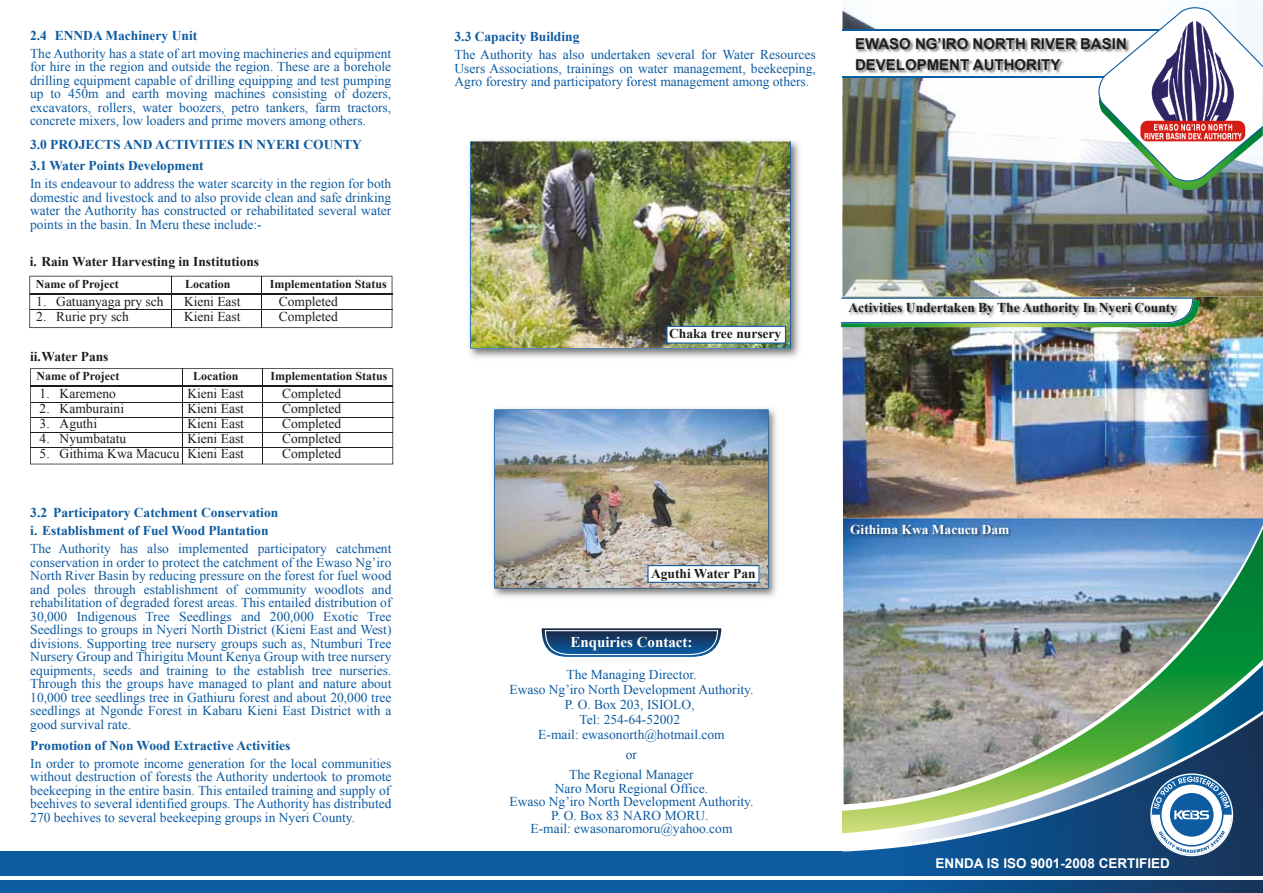
<style>
.page{position:relative;width:1263px;height:893px;background:#fff}
.page>*{position:absolute;margin:0;border:0;box-sizing:border-box;transform-origin:0 0}
.t1{font:700 15px/21px "Arial";color:#1d1d1b}
.t2{font:700 15px "Times New Roman";color:#fff}
.t3{font:13.5px/13.5px "Times New Roman";color:#0d5ba1;text-align:justify}
.t4{font:13.5px "Times New Roman";color:#1d1d1b}
.t5{font:700 13.5px/21px "Times New Roman";color:#0d5ba1}
.t6{font:700 13.5px "Times New Roman";color:#1d1d1b}
.t7{font:700 13.5px "Arial";color:#fff}
.t8{font:700 13.5px "Times New Roman";color:#fff}
.t9{font:700 12px "Times New Roman";color:#1d1d1b}
</style>
<div class="page">
<img style="left:469px;top:140px;width:331px;height:218px">
<svg style="left:470px;top:141px;width:321px;height:208px"></svg>
<img style="left:842px;top:296px;width:421px;height:233px">
<img style="left:842px;top:1px;width:421px;height:295px">
<svg style="left:842px;top:852px;width:421px;height:41px;background:#154e84"></svg>
<svg style="left:893px;top:839px;width:370px;height:9px;background:#2a5d8d"></svg>
<img style="left:842px;top:529px;width:421px;height:304px">
<svg style="left:29px;top:276px;width:363px;height:52px"></svg>
<hr style="left:30px;top:293px;width:362px;height:1px;background:#1d1d1b">
<hr style="left:30px;top:310px;width:363px;height:1px;background:#1d1d1b">
<hr style="left:261px;top:276px;width:1px;height:51px;background:#1d1d1b">
<hr style="left:171px;top:276px;width:1px;height:51px;background:#1d1d1b">
<div style="left:0;top:851px;width:842px;height:42px;background:#0d5ba1"></div>
<hr style="left:0;top:877px;width:1263px;height:3px;background:#fff">
<svg style="left:1150px;top:773px;width:83px;height:83px"></svg>
<svg style="left:542px;top:628px;width:179px;height:29px;background:#345d87"></svg>
<div style="left:842px;top:30px;width:384px;height:46px;background:#fff"></div>
<img style="left:854px;top:39px;width:240px;height:41px">
<hr style="left:842px;top:29px;width:320px;height:2px;background:#0d5ba1">
<hr style="left:842px;top:76px;width:320px;height:1px;background:#0d5ba1">
<svg style="left:1094px;top:3px;width:169px;height:193px"></svg>
<svg style="left:841px;top:298px;width:358px;height:29px"></svg>
<img style="left:848px;top:521px;width:166px;height:22px">
<svg style="left:30px;top:368px;width:363px;height:96px"></svg>
<hr style="left:31px;top:386px;width:362px;height:1px;background:#1d1d1b">
<hr style="left:31px;top:402px;width:362px;height:1px;background:#1d1d1b">
<hr style="left:31px;top:417px;width:362px;height:1px;background:#1d1d1b">
<hr style="left:30px;top:432px;width:363px;height:1px;background:#1d1d1b">
<hr style="left:31px;top:447px;width:362px;height:1px;background:#1d1d1b">
<hr style="left:262px;top:368px;width:1px;height:96px;background:#1d1d1b">
<hr style="left:182px;top:368px;width:1px;height:96px;background:#1d1d1b">
<img style="left:471px;top:142px;width:319px;height:205px">
<img style="left:493px;top:408px;width:284px;height:189px">
<svg style="left:494px;top:409px;width:275px;height:180px"></svg>
<img style="left:495px;top:410px;width:272px;height:177px">
<svg style="left:666px;top:326px;width:120px;height:18px"></svg>
<svg style="left:647px;top:565px;width:113px;height:18px"></svg>
<p class="t5" style="left:30px;top:24px;width:169px">2.4 ENNDA Machinery Unit</p>
<p class="t3" style="left:30px;top:46px;width:363px">The Authority has a state of art moving machineries and equipment for hire in the region and outside the region. These are a borehole drilling equipment capable of drilling equipping and test pumping up to 450m and earth moving machines consisting of dozers, excavators, rollers, water boozers, petro tankers, farm tractors, concrete mixers, low loaders and prime movers among others.</p>
<p class="t5" style="left:30px;top:134px;width:333px">3.0 PROJECTS AND ACTIVITIES IN NYERI COUNTY<br>3.1 Water Points Development</p>
<p class="t3" style="left:30px;top:177px;width:363px">In its endeavour to address the water scarcity in the region for both domestic and livestock and to also provide clean and safe drinking water the Authority has constructed or rehabilitated several water points in the basin. In Meru these include:-</p>
<p class="t6" style="left:30px;top:252px;width:231px">i. Rain Water Harvesting in Institutions</p>
<p class="t9" style="left:36px;top:276px;width:85px">Name of Project</p>
<p class="t9" style="left:185px;top:276px;width:47px">Location</p>
<p class="t9" style="left:270px;top:276px;width:118px">Implementation Status</p>
<p class="t4" style="left:36px;top:292px;width:129px">1. Gatuanyaga pry sch</p>
<p class="t4" style="left:184px;top:292px;width:58px">Kieni East</p>
<p class="t4" style="left:279px;top:292px;width:61px">Completed</p>
<p class="t4" style="left:36px;top:307px;width:94px">2. Rurie pry sch</p>
<p class="t4" style="left:184px;top:307px;width:58px">Kieni East</p>
<p class="t4" style="left:279px;top:307px;width:61px">Completed</p>
<p class="t6" style="left:30px;top:347px;width:80px">ii. Water Pans</p>
<p class="t9" style="left:36px;top:368px;width:85px">Name of Project</p>
<p class="t9" style="left:193px;top:368px;width:47px">Location</p>
<p class="t9" style="left:270px;top:368px;width:118px">Implementation Status</p>
<p class="t4" style="left:40px;top:385px;width:78px">1. Karemeno</p>
<p class="t4" style="left:187px;top:385px;width:58px">Kieni East</p>
<p class="t4" style="left:282px;top:385px;width:61px">Completed</p>
<p class="t4" style="left:40px;top:400px;width:86px">2. Kamburaini</p>
<p class="t4" style="left:187px;top:400px;width:58px">Kieni East</p>
<p class="t4" style="left:282px;top:400px;width:61px">Completed</p>
<p class="t4" style="left:40px;top:415px;width:59px">3. Aguthi</p>
<p class="t4" style="left:187px;top:415px;width:58px">Kieni East</p>
<p class="t4" style="left:282px;top:415px;width:61px">Completed</p>
<p class="t4" style="left:40px;top:430px;width:88px">4. Nyumbatatu</p>
<p class="t4" style="left:187px;top:430px;width:58px">Kieni East</p>
<p class="t4" style="left:282px;top:430px;width:61px">Completed</p>
<p class="t4" style="left:40px;top:445px;width:206px">5. Githima Kwa Macucu Kieni East</p>
<p class="t4" style="left:282px;top:445px;width:61px">Completed</p>
<p class="t5" style="left:30px;top:503px;width:249px;line-height:18px">3.2 Participatory Catchment Conservation i. Establishment of Fuel Wood Plantation</p>
<p class="t3" style="left:30px;top:542px;width:363px">The Authority has also implemented participatory catchment conservation in order to protect the catchment of the Ewaso Ng’iro North River Basin by reducing pressure on the forest for fuel wood and poles through establishment of community woodlots and rehabilitation of degraded forest areas. This entailed distribution of 30,000 Indigenous Tree Seedlings and 200,000 Exotic Tree Seedlings to groups in Nyeri North District (Kieni East and West) divisions. Supporting tree nursery groups such as, Ntumburi Tree Nursery Group and Thirigitu Mount Kenya Group with tree nursery equipments, seeds and training to the establish tree nurseries.<br>Through this the groups have managed to plant and nature about 10,000 tree seedlings tree in Gathiuru forest and about 20,000 tree seedlings at Ngonde Forest in Kabaru Kieni East District with a good survival rate.</p>
<p class="t5" style="left:30px;top:734px;width:262px">Promotion of Non Wood Extractive Activities</p>
<p class="t3" style="left:30px;top:756px;width:363px">In order to promote income generation for the local communities without destruction of forests the Authority undertook to promote beekeeping in the entire basin. This entailed training and supply of beehives to several identified groups. The Authority has distributed 270 beehives to several beekeeping groups in Nyeri County.</p>
<p class="t5" style="left:455px;top:26px;width:126px">3.3 Capacity Building</p>
<p class="t3" style="left:455px;top:48px;width:363px">The Authority has also undertaken several for Water Resources Users Associations, trainings on water management, beekeeping, Agro forestry and participatory forest management among others.</p>
<p class="t1" style="left:855px;top:33px;width:273px">EWASO NG’IRO NORTH RIVER BASIN<br>DEVELOPMENT AUTHORITY</p>
<p class="t6" style="left:669px;top:324px;width:114px">Chaka tree nursery</p>
<p class="t6" style="left:848px;top:299px;width:330px">Activities Undertaken By The Authority In Nyeri County</p>
<p class="t6" style="left:651px;top:564px;width:106px">Aguthi Water Pan</p>
<p class="t2" style="left:570px;top:632px;width:124px">Enquiries Contact:</p>
<p class="t3" style="left:509px;top:667px;width:245px;line-height:15px;text-align:center">The Managing Director.<br>Ewaso Ng’iro North Development Authority.<br>P. O. Box 203, ISIOLO,<br>Tel: 254-64-52002<br>E-mail: ewasonorth@hotmail.com</p>
<p class="t3" style="left:569px;top:744px;width:126px;line-height:20px;text-align:center">or<br>The Regional Manager</p>
<p class="t3" style="left:509px;top:781px;width:245px;text-align:center">Naro Moru Regional Office.<br>Ewaso Ng’iro North Development Authority.<br>P. O. Box 83 NARO MORU.<br>E-mail: ewasonaromoru@yahoo.com</p>
<p class="t8" style="left:850px;top:520px;width:161px">Githima Kwa Macucu Dam</p>
<p class="t7" style="left:935px;top:854px;width:236px">ENNDA IS ISO 9001-2008 CERTIFIED</p>
</div>
